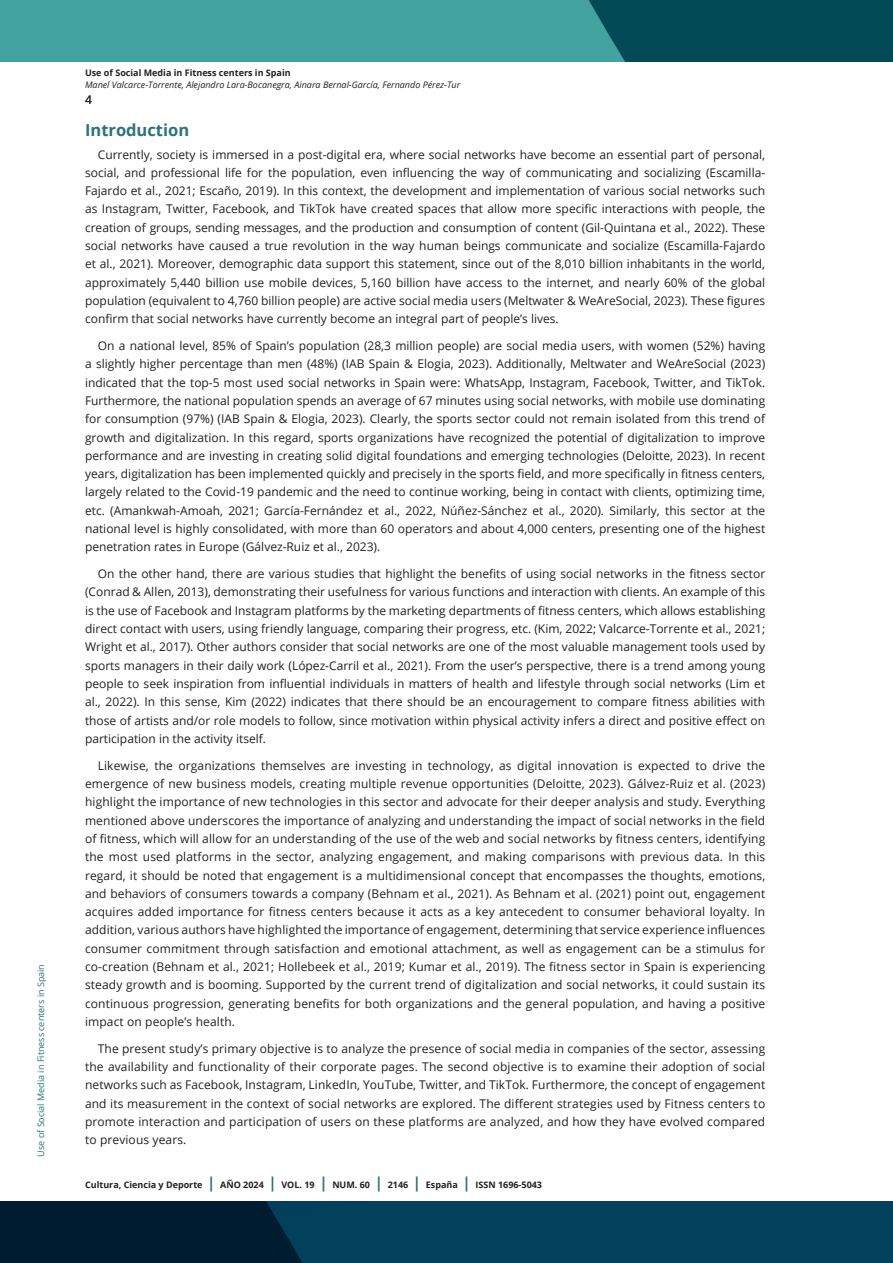
<style>
.page{position:relative;width:893px;height:1263px;background:#fff}
.page>*{position:absolute;margin:0;border:0;box-sizing:border-box;transform-origin:0 0}
.subtitulo_H3{font:700 16.5px "Open Sans";color:#2c727a}
.Cuerpo_de_texto_P{font:12px/18.3px "Open Sans";color:#231f20;text-align:justify}
.t1{font:700 9px "Open Sans";color:#231f20}
.t2{font:italic 9px "Open Sans";color:#231f20}
.t3{font:9px "Open Sans";color:#2c727a}
.s1{font-size:15px;color:#2c727a}
</style>
<div class="page">
<svg style="left:0;top:1201px;width:893px;height:62px;background:#02344e"></svg>
<div style="left:0;top:0;width:893px;height:62px;background:#41a29f"></div>
<div style="left:589px;top:0;width:304px;height:62px;background:#024a56"></div>
<p class="t3" style="left:35px;top:1156px;width:194px;rotate:-90deg">Use of Social Media in Fitness centers in Spain</p>
<p class="t1" style="left:85px;top:67px;width:207px">Use of Social Media in Fitness centers in Spain</p>
<p class="t2" style="left:85px;top:79px;width:377px">Manel Valcarce-Torrente, Alejandro Lara-Bocanegra, Ainara Bernal-García, Fernando Pérez-Tur</p>
<p class="Cuerpo_de_texto_P" style="left:85px;top:90px;width:8px">4</p>
<p class="subtitulo_H3" style="left:85px;top:118px;width:106px">Introduction</p>
<p class="Cuerpo_de_texto_P" style="left:85px;top:145px;width:682px;text-indent:13px">Currently, society is immersed in a post-digital era, where social networks have become an essential part of personal, social, and professional life for the population, even influencing the way of communicating and socializing (Escamilla-Fajardo et al., 2021; Escaño, 2019). In this context, the development and implementation of various social networks such as Instagram, Twitter, Facebook, and TikTok have created spaces that allow more specific interactions with people, the creation of groups, sending messages, and the production and consumption of content (Gil-Quintana et al., 2022). These social networks have caused a true revolution in the way human beings communicate and socialize (Escamilla-Fajardo et al., 2021). Moreover, demographic data support this statement, since out of the 8,010 billion inhabitants in the world, approximately 5,440 billion use mobile devices, 5,160 billion have access to the internet, and nearly 60% of the global population (equivalent to 4,760 billion people) are active social media users (Meltwater &amp; WeAreSocial, 2023). These figures confirm that social networks have currently become an integral part of people’s lives.</p>
<p class="Cuerpo_de_texto_P" style="left:85px;top:336px;width:682px;text-indent:13px">On a national level, 85% of Spain’s population (28,3 million people) are social media users, with women (52%) having a slightly higher percentage than men (48%) (IAB Spain &amp; Elogia, 2023). Additionally, Meltwater and WeAreSocial (2023) indicated that the top-5 most used social networks in Spain were: WhatsApp, Instagram, Facebook, Twitter, and TikTok.<br>Furthermore, the national population spends an average of 67 minutes using social networks, with mobile use dominating for consumption (97%) (IAB Spain &amp; Elogia, 2023). Clearly, the sports sector could not remain isolated from this trend of growth and digitalization. In this regard, sports organizations have recognized the potential of digitalization to improve performance and are investing in creating solid digital foundations and emerging technologies (Deloitte, 2023). In recent years, digitalization has been implemented quickly and precisely in the sports field, and more specifically in fitness centers, largely related to the Covid-19 pandemic and the need to continue working, being in contact with clients, optimizing time, etc. (Amankwah-Amoah, 2021; García-Fernández et al., 2022, Núñez-Sánchez et al., 2020). Similarly, this sector at the national level is highly consolidated, with more than 60 operators and about 4,000 centers, presenting one of the highest penetration rates in Europe (Gálvez-Ruiz et al., 2023).</p>
<p class="Cuerpo_de_texto_P" style="left:85px;top:564px;width:682px;text-indent:13px">On the other hand, there are various studies that highlight the benefits of using social networks in the fitness sector (Conrad &amp; Allen, 2013), demonstrating their usefulness for various functions and interaction with clients. An example of this is the use of Facebook and Instagram platforms by the marketing departments of fitness centers, which allows establishing direct contact with users, using friendly language, comparing their progress, etc. (Kim, 2022; Valcarce-Torrente et al., 2021; Wright et al., 2017). Other authors consider that social networks are one of the most valuable management tools used by sports managers in their daily work (López-Carril et al., 2021). From the user’s perspective, there is a trend among young people to seek inspiration from influential individuals in matters of health and lifestyle through social networks (Lim et al., 2022). In this sense, Kim (2022) indicates that there should be an encouragement to compare fitness abilities with those of artists and/or role models to follow, since motivation within physical activity infers a direct and positive effect on participation in the activity itself.</p>
<p class="Cuerpo_de_texto_P" style="left:85px;top:756px;width:682px;text-indent:13px">Likewise, the organizations themselves are investing in technology, as digital innovation is expected to drive the emergence of new business models, creating multiple revenue opportunities (Deloitte, 2023). Gálvez-Ruiz et al. (2023) highlight the importance of new technologies in this sector and advocate for their deeper analysis and study. Everything mentioned above underscores the importance of analyzing and understanding the impact of social networks in the field of fitness, which will allow for an understanding of the use of the web and social networks by fitness centers, identifying the most used platforms in the sector, analyzing engagement, and making comparisons with previous data. In this regard, it should be noted that engagement is a multidimensional concept that encompasses the thoughts, emotions, and behaviors of consumers towards a company (Behnam et al., 2021). As Behnam et al. (2021) point out, engagement acquires added importance for fitness centers because it acts as a key antecedent to consumer behavioral loyalty. In addition, various authors have highlighted the importance of engagement, determining that service experience influences consumer commitment through satisfaction and emotional attachment, as well as engagement can be a stimulus for co-creation (Behnam et al., 2021; Hollebeek et al., 2019; Kumar et al., 2019). The fitness sector in Spain is experiencing steady growth and is booming. Supported by the current trend of digitalization and social networks, it could sustain its continuous progression, generating benefits for both organizations and the general population, and having a positive impact on people’s health.</p>
<p class="Cuerpo_de_texto_P" style="left:85px;top:1039px;width:682px;text-indent:13px">The present study’s primary objective is to analyze the presence of social media in companies of the sector, assessing the availability and functionality of their corporate pages. The second objective is to examine their adoption of social networks such as Facebook, Instagram, LinkedIn, YouTube, Twitter, and TikTok. Furthermore, the concept of engagement and its measurement in the context of social networks are explored. The different strategies used by Fitness centers to promote interaction and participation of users on these platforms are analyzed, and how they have evolved compared to previous years.</p>
<p class="t1" style="left:85px;top:1179px;width:458px">Cultura, Ciencia y Deporte <span class="s1">|</span> AÑO 2024 <span class="s1">|</span> VOL. 19 <span class="s1">|</span> NUM. 60 <span class="s1">|</span> 2146 <span class="s1">|</span> España <span class="s1">|</span> ISSN 1696-5043</p>
</div>
